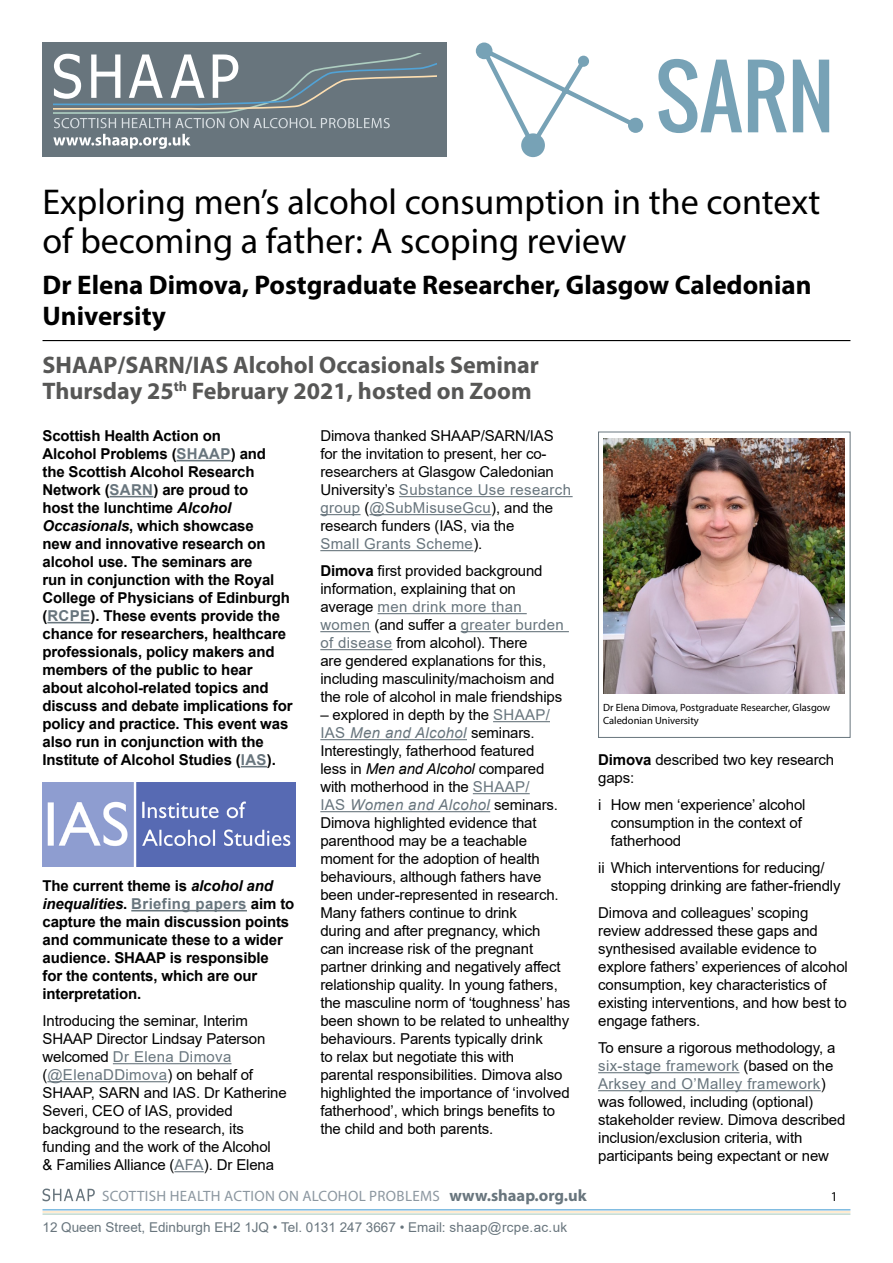
<style>
.page{position:relative;width:893px;height:1263px;background:#fff}
.page>*{position:absolute;margin:0;border:0;box-sizing:border-box;transform-origin:0 0}
.t1{font:36px/39px "Myriad Pro";color:#000}
.t2{font:700 27px/31.5px "Myriad Pro";color:#000}
.t3{font:700 24px/25.5px "Myriad Pro";color:#575756}
.t4{font:15px/18px "Arial";letter-spacing:-.01em;color:#000}
.t5{font:700 15px/18px "Arial";letter-spacing:-.01em;color:#000}
.t6{font:15px "Myriad Pro";letter-spacing:.02em;color:#8c97a0}
.t7{font:13.5px "Arial";color:#68757d}
.t8{font:13.5px "Myriad Pro";color:#000}
.t9{font:10.5px/13.5px "Myriad Pro";color:#000}
.s1{color:#68757d}
.s2{font-style:italic}
.s3{font-weight:700}
.s4{font-style:italic;color:#68757d}
.s5{font-weight:700;font-size:16.5px;color:#68757d}
</style>
<div class="page">
<hr style="left:177px;top:460px;width:54px;height:1px;background:#68757d">
<hr style="left:110px;top:496px;width:44px;height:1px;background:#68757d">
<hr style="left:47px;top:622px;width:44px;height:1px;background:#68757d">
<svg style="left:241px;top:766px;width:26px;height:1px"></svg>
<hr style="left:131px;top:910px;width:116px;height:1px;background:#68757d">
<hr style="left:113px;top:1063px;width:118px;height:1px;background:#68757d">
<hr style="left:47px;top:1081px;width:121px;height:1px;background:#68757d">
<hr style="left:174px;top:1171px;width:30px;height:1px;background:#68757d">
<img style="left:43px;top:782px;width:252px;height:84px">
<hr style="left:399px;top:496px;width:174px;height:1px;background:#68757d">
<hr style="left:320px;top:514px;width:41px;height:1px;background:#68757d">
<hr style="left:369px;top:514px;width:122px;height:1px;background:#68757d">
<hr style="left:320px;top:550px;width:153px;height:1px;background:#68757d">
<hr style="left:377px;top:613px;width:150px;height:1px;background:#68757d">
<hr style="left:320px;top:631px;width:51px;height:1px;background:#68757d">
<hr style="left:461px;top:631px;width:108px;height:1px;background:#68757d">
<hr style="left:320px;top:649px;width:72px;height:1px;background:#68757d">
<hr style="left:493px;top:721px;width:57px;height:1px;background:#68757d">
<hr style="left:320px;top:739px;width:147px;height:1px;background:#68757d">
<hr style="left:473px;top:793px;width:57px;height:1px;background:#68757d">
<hr style="left:320px;top:811px;width:170px;height:1px;background:#68757d">
<hr style="left:598px;top:1072px;width:141px;height:1px;background:#68757d">
<hr style="left:598px;top:1090px;width:223px;height:1px;background:#68757d">
<div style="left:43px;top:43px;width:404px;height:114px;background:#68757d"></div>
<svg style="left:53px;top:54px;width:383px;height:74px"></svg>
<svg style="left:53px;top:134px;width:138px;height:15px"></svg>
<hr style="left:43px;top:1209px;width:807px;height:1px;background:#52a3d6">
<hr style="left:43px;top:1211px;width:807px;height:1px;background:#fedfb1">
<hr style="left:43px;top:1213px;width:807px;height:1px;background:#aecec1">
<svg style="left:43px;top:1188px;width:52px;height:13px"></svg>
<hr style="left:43px;top:340px;width:807px;height:1px;background:#000">
<div style="left:628px;top:118px;width:15px;height:15px;background:#77a2b6;border-radius:50%"></div>
<div style="left:521px;top:133px;width:24px;height:24px;background:#77a2b6;border-radius:50%"></div>
<svg style="left:475px;top:42px;width:166px;height:112px"></svg>
<svg style="left:658px;top:59px;width:171px;height:74px"></svg>
<div style="left:598px;top:432px;width:252px;height:306px;border:1px solid #68757d"></div>
<img style="left:604px;top:439px;width:240px;height:255px">
<h1 class="t1" style="left:43px;top:182px;width:779px">Exploring men’s alcohol consumption in the context of becoming a father: A scoping review</h1>
<h2 class="t2" style="left:43px;top:268px;width:770px">Dr Elena Dimova, Postgraduate Researcher, Glasgow Caledonian<br>University</h2>
<h3 class="t3" style="left:43px;top:351px;width:498px">SHAAP/SARN/IAS Alcohol Occasionals Seminar<br>Thursday 25<sup>th</sup> February 2021, hosted on Zoom</h3>
<p class="t5" style="left:43px;top:427px;width:251px">Scottish Health Action on<br>Alcohol Problems (<span class="s1">SHAAP</span>) and<br>the Scottish Alcohol Research<br>Network (<span class="s1">SARN</span>) are proud to<br>host the lunchtime <span class="s2">Alcohol<br>Occasionals</span>, which showcase<br>new and innovative research on alcohol use. The seminars are<br>run in conjunction with the Royal<br>College of Physicians of Edinburgh (<span class="s1">RCPE</span>). These events provide the chance for researchers, healthcare professionals, policy makers and members of the public to hear about alcohol-related topics and discuss and debate implications for policy and practice. This event was also run in conjunction with the<br>Institute of Alcohol Studies (<span class="s1">IAS</span>).</p>
<p class="t5" style="left:43px;top:877px;width:253px">The current theme is <span class="s2">alcohol and inequalities</span>. <span class="s1">Briefing papers</span> aim to capture the main discussion points and communicate these to a wider audience. SHAAP is responsible<br>for the contents, which are our interpretation.</p>
<p class="t4" style="left:43px;top:1012px;width:246px">Introducing the seminar, Interim<br>SHAAP Director Lindsay Paterson welcomed <span class="s1">Dr Elena Dimova </span>(<span class="s1">@ElenaDDimova</span>) on behalf of<br>SHAAP, SARN and IAS. Dr Katherine<br>Severi, CEO of IAS, provided background to the research, its funding and the work of the Alcohol<br>&amp; Families Alliance (<span class="s1">AFA</span>). Dr Elena</p>
<p class="t4" style="left:320px;top:427px;width:252px">Dimova thanked SHAAP/SARN/IAS for the invitation to present, her co&shy;researchers at Glasgow Caledonian<br>University’s <span class="s1">Substance Use research group</span> (<span class="s1">@SubMisuseGcu</span>), and the research funders (IAS, via the<br><span class="s1">Small Grants Scheme</span>).</p>
<p class="t4" style="left:320px;top:562px;width:245px"><span class="s3">Dimova</span> first provided background information, explaining that on average <span class="s1">men drink more than women</span> (and suffer a <span class="s1">greater burden of disease</span> from alcohol). There<br>are gendered explanations for this, including masculinity/machoism and the role of alcohol in male friendships</p>
<p class="t4" style="left:320px;top:706px;width:251px">– explored in depth by the <span class="s1">SHAAP/ IAS</span> <span class="s4">Men and Alcohol</span> seminars.<br>Interestingly, fatherhood featured<br>less in <span class="s2">Men and Alcohol</span> compared with motherhood in the <span class="s1">SHAAP/<br>IAS</span> <span class="s4">Women and Alcohol</span> seminars.<br>Dimova highlighted evidence that parenthood may be a teachable moment for the adoption of health behaviours, although fathers have been under-represented in research.<br>Many fathers continue to drink<br>during and after pregnancy, which<br>can increase risk of the pregnant partner drinking and negatively affect relationship quality. In young fathers, the masculine norm of ‘toughness’ has been shown to be related to unhealthy behaviours. Parents typically drink<br>to relax but negotiate this with parental responsibilities. Dimova also highlighted the importance of ‘involved fatherhood’, which brings benefits to the child and both parents.</p>
<p class="t9" style="left:603px;top:700px;width:229px">Dr Elena Dimova, Postgraduate Researcher, Glasgow<br>Caledonian University</p>
<p class="t4" style="left:598px;top:751px;width:238px"><span class="s3">Dimova</span> described two key research gaps:</p>
<p class="t4" style="left:611px;top:796px;width:196px;text-indent:-13px">i How men ‘experience’ alcohol consumption in the context of fatherhood</p>
<p class="t4" style="left:611px;top:859px;width:231px;text-indent:-13px">ii Which interventions for reducing/ stopping drinking are father-friendly</p>
<p class="t4" style="left:598px;top:904px;width:251px">Dimova and colleagues’ scoping review addressed these gaps and synthesised available evidence to explore fathers’ experiences of alcohol consumption, key characteristics of existing interventions, and how best to engage fathers.</p>
<p class="t4" style="left:598px;top:1039px;width:249px">To ensure a rigorous methodology, a <span class="s1">six-stage framework</span> (based on the <span class="s1">Arksey and O’Malley framework</span>) was followed, including (optional) stakeholder review. Dimova described inclusion/exclusion criteria, with participants being expectant or new</p>
<p class="t6" style="left:102px;top:1187px;width:486px">SCOTTISH HEALTH ACTION ON ALCOHOL PROBLEMS <span class="s5">www.shaap.org.uk</span></p>
<p class="t8" style="left:831px;top:1188px;width:8px">1</p>
<p class="t7" style="left:43px;top:1218px;width:526px">12 Queen Street, Edinburgh EH2 1JQ • Tel. 0131 247 3667 • Email: shaap@rcpe.ac.uk</p>
</div>
